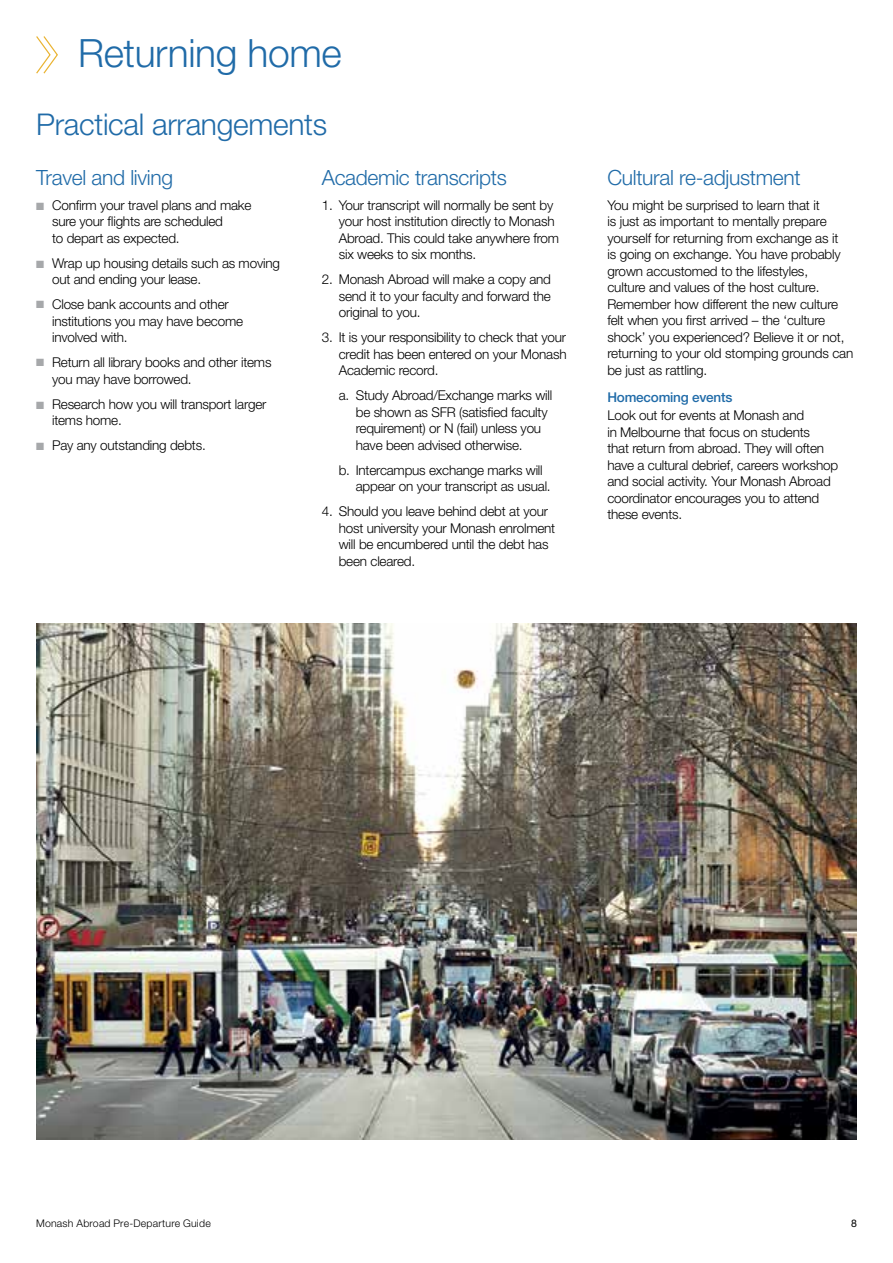
<style>
.page{position:relative;width:893px;height:1263px;background:#fff}
.page>*{position:absolute;margin:0;border:0;box-sizing:border-box;transform-origin:0 0}
.t1{font:300 39px "Helvetica Neue";letter-spacing:-.01em;color:#206ba8}
.t2{font:300 30px "Helvetica Neue";letter-spacing:-.01em;color:#206ba8}
.t3{font:300 21px "Helvetica Neue";letter-spacing:-.015em;color:#206ba8}
.t4{font:300 13.5px/16.5px "Helvetica Neue";letter-spacing:-.015em;color:#000}
.t5{font:500 13.5px "Helvetica Neue";letter-spacing:-.015em;color:#206ba8}
.t6{font:300 10.5px "Helvetica Neue";letter-spacing:.02em;color:#000}
.t7{font:10.5px "Helvetica Neue";color:#000}
.s1{color:#a6a8aa}
</style>
<div class="page">
<svg style="left:36px;top:36px;width:22px;height:38px"></svg>
<img style="left:36px;top:624px;width:821px;height:515px">
<h1 class="t1" style="left:78px;top:29px;width:265px">Returning home</h1>
<h2 class="t2" style="left:36px;top:106px;width:293px">Practical arrangements</h2>
<h3 class="t3" style="left:36px;top:164px;width:138px">Travel and living</h3>
<p class="t4" style="left:52px;top:196px;width:201px;text-indent:-16px"><span class="s1">■</span> Confirm your travel plans and make sure your flights are scheduled<br>to depart as expected.</p>
<p class="t4" style="left:52px;top:254px;width:229px;text-indent:-16px"><span class="s1">■</span> Wrap up housing details such as moving out and ending your lease.</p>
<p class="t4" style="left:52px;top:296px;width:192px;text-indent:-16px"><span class="s1">■</span> Close bank accounts and other institutions you may have become involved with.</p>
<p class="t4" style="left:52px;top:354px;width:221px;text-indent:-16px"><span class="s1">■</span> Return all library books and other items you may have borrowed.</p>
<p class="t4" style="left:52px;top:395px;width:216px;text-indent:-16px"><span class="s1">■</span> Research how you will transport larger items home.</p>
<p class="t4" style="left:36px;top:437px;width:171px"><span class="s1">■</span> Pay any outstanding debts.</p>
<h3 class="t3" style="left:322px;top:164px;width:186px">Academic transcripts</h3>
<p class="t4" style="left:339px;top:196px;width:222px;text-indent:-17px">1. Your transcript will normally be sent by your host institution directly to Monash Abroad. This could take anywhere from six weeks to six months.</p>
<p class="t4" style="left:339px;top:271px;width:214px;text-align:justify;text-indent:-17px">2. Monash Abroad will make a copy and send it to your faculty and forward the original to you.</p>
<p class="t4" style="left:339px;top:329px;width:229px;text-align:justify;text-indent:-17px">3. It is your responsibility to check that your credit has been entered on your Monash Academic record.</p>
<p class="t4" style="left:356px;top:387px;width:198px;text-indent:-17px">a. Study Abroad/Exchange marks will be shown as SFR (satisfied faculty requirement) or N (fail) unless you have been advised otherwise.</p>
<p class="t4" style="left:356px;top:461px;width:196px;text-indent:-17px">b. Intercampus exchange marks will appear on your transcript as usual.</p>
<p class="t4" style="left:339px;top:503px;width:218px;text-indent:-17px">4. Should you leave behind debt at your host university your Monash enrolment will be encumbered until the debt has been cleared.</p>
<h3 class="t3" style="left:607px;top:164px;width:195px">Cultural re-adjustment</h3>
<p class="t4" style="left:607px;top:196px;width:248px">You might be surprised to learn that it<br>is just as important to mentally prepare yourself for returning from exchange as it<br>is going on exchange. You have probably grown accustomed to the lifestyles,<br>culture and values of the host culture.<br>Remember how different the new culture felt when you first arrived – the ‘culture shock’ you experienced? Believe it or not, returning to your old stomping grounds can be just as rattling.</p>
<p class="t5" style="left:607px;top:389px;width:127px">Homecoming events</p>
<p class="t4" style="left:607px;top:407px;width:232px">Look out for events at Monash and<br>in Melbourne that focus on students<br>that return from abroad. They will often have a cultural debrief, careers workshop and social activity. Your Monash Abroad coordinator encourages you to attend these events.</p>
<p class="t6" style="left:36px;top:1217px;width:176px">Monash Abroad Pre‑Departure Guide</p>
<p class="t7" style="left:851px;top:1217px;width:7px">8</p>
</div>
